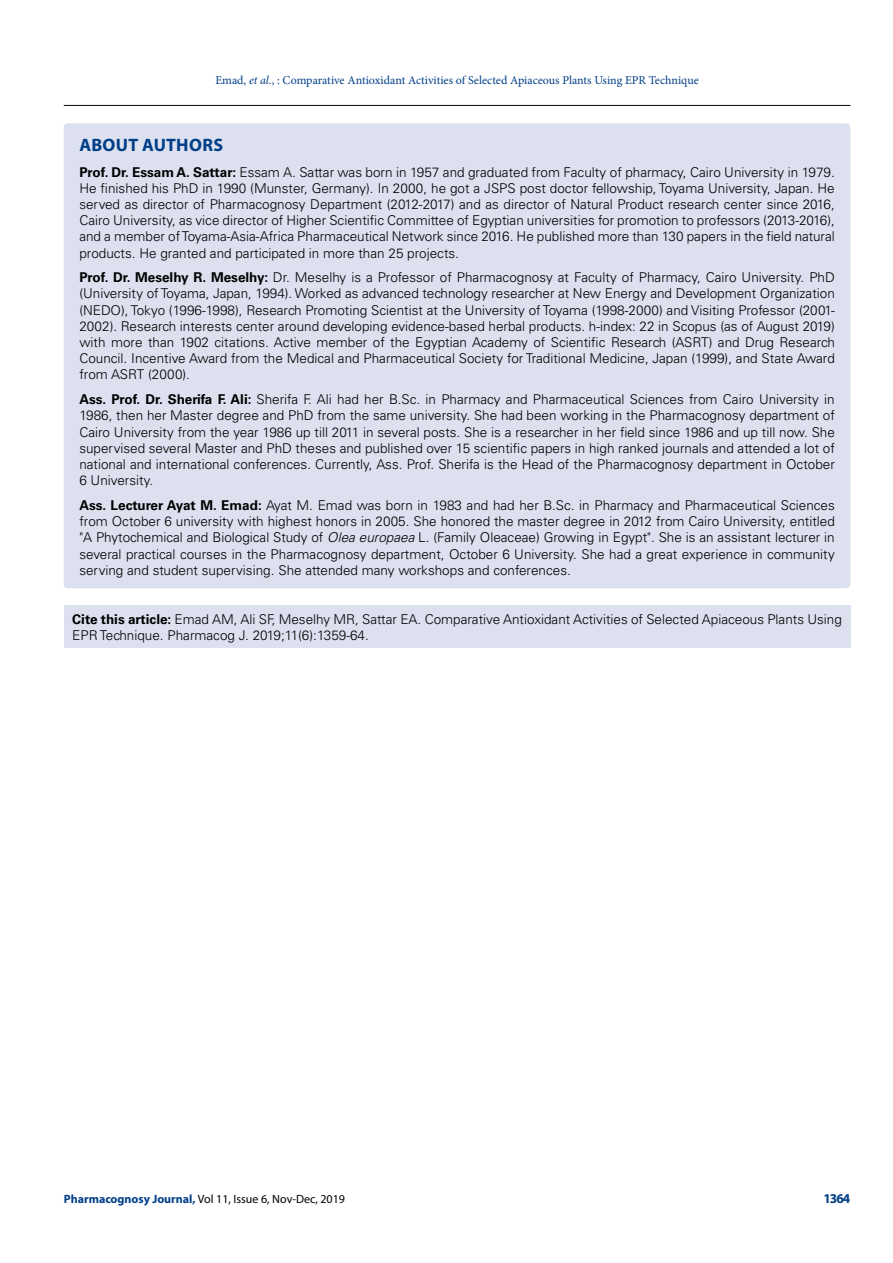
<style>
.page{position:relative;width:893px;height:1263px;background:#fff}
.page>*{position:absolute;margin:0;border:0;box-sizing:border-box;transform-origin:0 0}
.t1{font:700 18px "Myriad Pro";letter-spacing:.015em;color:#003e88}
.t2{font:300 13.5px/16.2px "Univers LT Std";color:#000;text-align:justify}
.t3{font:700 13.5px "Myriad Pro";color:#003e88}
.t4{font:12px "Minion Pro";color:#003e88}
.t5{font:12px "Myriad Pro";color:#000}
.s1{font-style:italic}
.s2{font-weight:700}
.s3{font-weight:700;color:#003e88}
</style>
<div class="page">
<hr style="left:64px;top:105px;width:786px;height:1px;background:#000">
<div style="left:64px;top:123px;width:786px;height:465px;background:#dde0ef;border-radius:4px"></div>
<div style="left:64px;top:605px;width:786px;height:43px;background:#dde0ef"></div>
<p class="t4" style="left:215px;top:72px;width:485px">Emad, <span class="s1">et al</span>., : Comparative Antioxidant Activities of Selected Apiaceous Plants Using EPR Technique</p>
<h1 class="t1" style="left:80px;top:133px;width:145px">ABOUT AUTHORS</h1>
<p class="t2" style="left:79px;top:164px;width:757px"><span class="s2">Prof. Dr. Essam A. Sattar:</span> Essam A. Sattar was born in 1957 and graduated from Faculty of pharmacy, Cairo University in 1979.<br>He finished his PhD in 1990 (Munster, Germany). In 2000, he got a JSPS post doctor fellowship, Toyama University, Japan. He served as director of Pharmacognosy Department (2012-2017) and as director of Natural Product research center since 2016, Cairo University, as vice director of Higher Scientific Committee of Egyptian universities for promotion to professors (2013-2016), and a member of Toyama-Asia-Africa Pharmaceutical Network since 2016. He published more than 130 papers in the field natural products. He granted and participated in more than 25 projects.</p>
<p class="t2" style="left:79px;top:269px;width:757px"><span class="s2">Prof. Dr. Meselhy R. Meselhy:</span> Dr. Meselhy is a Professor of Pharmacognosy at Faculty of Pharmacy, Cairo University. PhD (University of Toyama, Japan, 1994). Worked as advanced technology researcher at New Energy and Development Organization (NEDO), Tokyo (1996-1998), Research Promoting Scientist at the University of Toyama (1998-2000) and Visiting Professor (2001- 2002). Research interests center around developing evidence-based herbal products. h-index: 22 in Scopus (as of August 2019) with more than 1902 citations. Active member of the Egyptian Academy of Scientific Research (ASRT) and Drug Research Council. Incentive Award from the Medical and Pharmaceutical Society for Traditional Medicine, Japan (1999), and State Award from ASRT (2000).</p>
<p class="t2" style="left:79px;top:391px;width:757px"><span class="s2">Ass. Prof. Dr. Sherifa F. Ali:</span> Sherifa F. Ali had her B.Sc. in Pharmacy and Pharmaceutical Sciences from Cairo University in 1986, then her Master degree and PhD from the same university. She had been working in the Pharmacognosy department of Cairo University from the year 1986 up till 2011 in several posts. She is a researcher in her field since 1986 and up till now. She supervised several Master and PhD theses and published over 15 scientific papers in high ranked journals and attended a lot of national and international conferences. Currently, Ass. Prof. Sherifa is the Head of the Pharmacognosy department in October 6 University.</p>
<p class="t2" style="left:79px;top:497px;width:757px"><span class="s2">Ass. Lecturer Ayat M. Emad:</span> Ayat M. Emad was born in 1983 and had her B.Sc. in Pharmacy and Pharmaceutical Sciences from October 6 university with highest honors in 2005. She honored the master degree in 2012 from Cairo University, entitled "A Phytochemical and Biological Study of <span class="s1">Olea europaea</span> L. (Family Oleaceae) Growing in Egypt". She is an assistant lecturer in several practical courses in the Pharmacognosy department, October 6 University. She had a great experience in community serving and student supervising. She attended many workshops and conferences.</p>
<p class="t2" style="left:72px;top:611px;width:771px"><span class="s2">Cite this article:</span> Emad AM, Ali SF, Meselhy MR, Sattar EA. Comparative Antioxidant Activities of Selected Apiaceous Plants Using<br>EPR Technique. Pharmacog J. 2019;11(6):1359-64.</p>
<p class="t5" style="left:64px;top:1191px;width:283px"><span class="s3">Pharmacognosy Journal,</span> Vol 11, Issue 6, Nov-Dec, 2019</p>
<p class="t3" style="left:823px;top:1189px;width:29px">1364</p>
</div>
